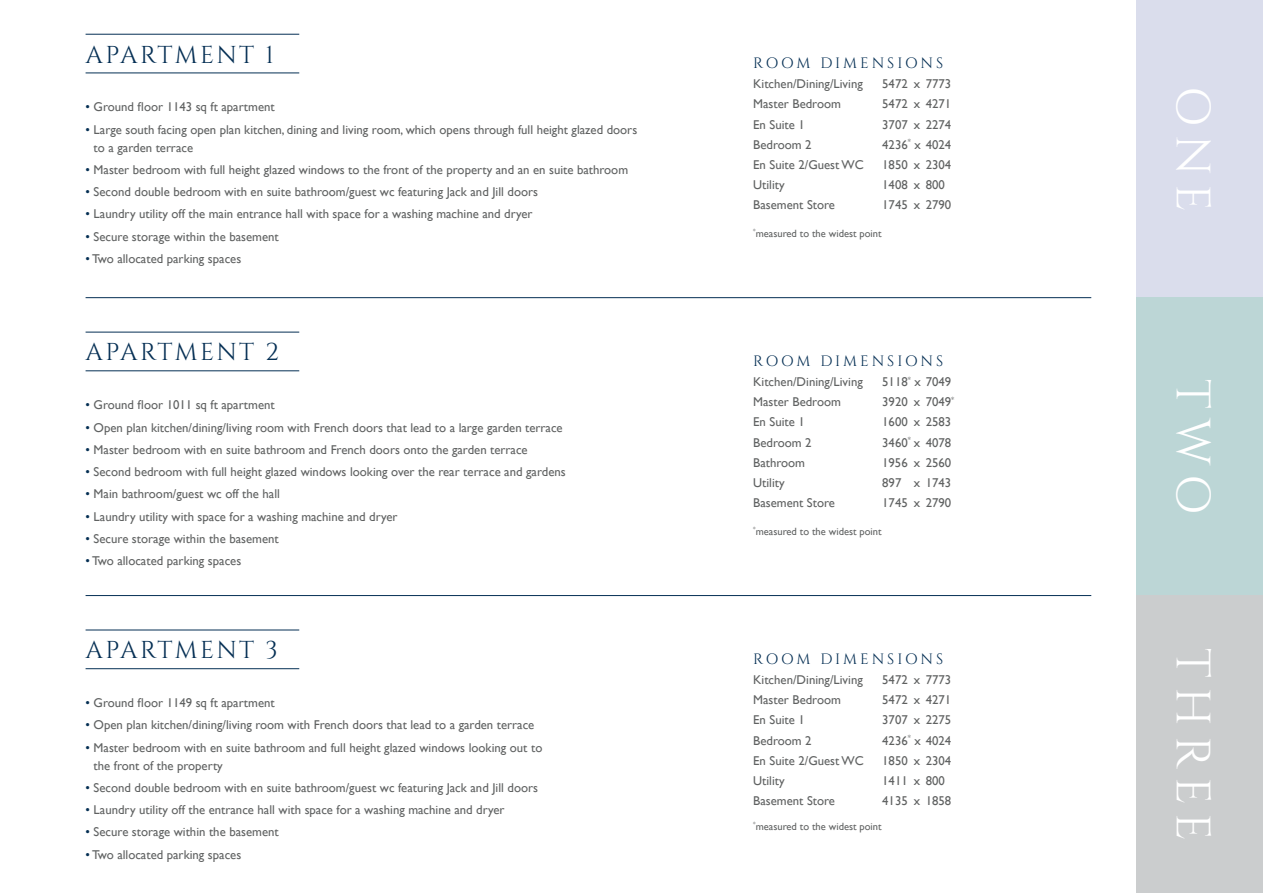
<style>
.page{position:relative;width:1263px;height:893px;background:#fff}
.page>*{position:absolute;margin:0;border:0;box-sizing:border-box;transform-origin:0 0}
.t1{font:48px "Cinzel";letter-spacing:.19em;color:#fff}
.t2{font:24.45px "Cinzel";letter-spacing:.095em;color:#052f54}
.t3{font:15px "Cinzel";letter-spacing:.195em;color:#052f54}
.t4{font:12.75px/18px "Gill Sans";color:#606262}
.t5{font:10.5px "Gill Sans";color:#606262}
.s1{color:#052f54}
</style>
<div class="page">
<div style="left:1136px;top:0;width:127px;height:298px;background:#daddec"></div>
<div style="left:1136px;top:298px;width:127px;height:297px;background:#bcd6d6"></div>
<div style="left:1136px;top:595px;width:127px;height:298px;background:#cbcdce"></div>
<hr style="left:86px;top:73px;width:213px;height:1px;background:#052f54">
<hr style="left:86px;top:34px;width:213px;height:1px;background:#052f54">
<hr style="left:86px;top:371px;width:213px;height:1px;background:#052f54">
<hr style="left:86px;top:332px;width:213px;height:1px;background:#052f54">
<hr style="left:86px;top:668px;width:213px;height:1px;background:#052f54">
<hr style="left:86px;top:630px;width:213px;height:1px;background:#052f54">
<hr style="left:86px;top:297px;width:1005px;height:1px;background:#052f54">
<hr style="left:86px;top:595px;width:1005px;height:1px;background:#052f54">
<h2 class="t2" style="left:86px;top:40px;width:190px">APARTMENT 1</h2>
<p class="t4" style="left:86px;top:98px;width:191px"><span class="s1">•</span> Ground floor 1143 sq ft apartment</p>
<p class="t4" style="left:94px;top:120px;width:545px;text-indent:-8px"><span class="s1">•</span> Large south facing open plan kitchen, dining and living room, which opens through full height glazed doors to a garden terrace</p>
<p class="t4" style="left:86px;top:160px;width:544px"><span class="s1">•</span> Master bedroom with full height glazed windows to the front of the property and an en suite bathroom</p>
<p class="t4" style="left:86px;top:183px;width:454px"><span class="s1">•</span> Second double bedroom with en suite bathroom/guest wc featuring Jack and Jill doors</p>
<p class="t4" style="left:86px;top:205px;width:449px"><span class="s1">•</span> Laundry utility off the main entrance hall with space for a washing machine and dryer</p>
<p class="t4" style="left:86px;top:227px;width:195px"><span class="s1">•</span> Secure storage within the basement</p>
<p class="t4" style="left:86px;top:249px;width:157px"><span class="s1">•</span> Two allocated parking spaces</p>
<h2 class="t2" style="left:86px;top:338px;width:195px">APARTMENT 2</h2>
<p class="t4" style="left:86px;top:396px;width:191px"><span class="s1">•</span> Ground floor 1011 sq ft apartment</p>
<p class="t4" style="left:86px;top:418px;width:479px"><span class="s1">•</span> Open plan kitchen/dining/living room with French doors that lead to a large garden terrace</p>
<p class="t4" style="left:86px;top:440px;width:444px"><span class="s1">•</span> Master bedroom with en suite bathroom and French doors onto the garden terrace</p>
<p class="t4" style="left:86px;top:463px;width:482px"><span class="s1">•</span> Second bedroom with full height glazed windows looking over the rear terrace and gardens</p>
<p class="t4" style="left:86px;top:485px;width:196px"><span class="s1">•</span> Main bathroom/guest wc off the hall</p>
<p class="t4" style="left:86px;top:507px;width:314px"><span class="s1">•</span> Laundry utility with space for a washing machine and dryer</p>
<p class="t4" style="left:86px;top:529px;width:195px"><span class="s1">•</span> Secure storage within the basement</p>
<p class="t4" style="left:86px;top:552px;width:157px"><span class="s1">•</span> Two allocated parking spaces</p>
<h2 class="t2" style="left:86px;top:636px;width:194px">APARTMENT 3</h2>
<p class="t4" style="left:86px;top:694px;width:191px"><span class="s1">•</span> Ground floor 1149 sq ft apartment</p>
<p class="t4" style="left:86px;top:716px;width:450px"><span class="s1">•</span> Open plan kitchen/dining/living room with French doors that lead to a garden terrace</p>
<p class="t4" style="left:94px;top:738px;width:450px;text-indent:-8px"><span class="s1">•</span> Master bedroom with en suite bathroom and full height glazed windows looking out to the front of the property</p>
<p class="t4" style="left:86px;top:778px;width:454px"><span class="s1">•</span> Second double bedroom with en suite bathroom/guest wc featuring Jack and Jill doors</p>
<p class="t4" style="left:86px;top:801px;width:421px"><span class="s1">•</span> Laundry utility off the entrance hall with space for a washing machine and dryer</p>
<p class="t4" style="left:86px;top:823px;width:195px"><span class="s1">•</span> Secure storage within the basement</p>
<p class="t4" style="left:86px;top:845px;width:157px"><span class="s1">•</span> Two allocated parking spaces</p>
<p class="t3" style="left:753px;top:54px;width:191px">ROOM DIMENSIONS</p>
<p class="t4" style="left:753px;top:75px;width:111px">Kitchen/Dining/Living</p>
<p class="t4" style="left:882px;top:75px;width:71px">5472 x 7773</p>
<p class="t4" style="left:753px;top:95px;width:89px">Master Bedroom</p>
<p class="t4" style="left:882px;top:95px;width:71px">5472 x 4271</p>
<p class="t4" style="left:753px;top:115px;width:53px">En Suite 1</p>
<p class="t4" style="left:882px;top:115px;width:71px">3707 x 2274</p>
<p class="t4" style="left:753px;top:135px;width:60px">Bedroom 2</p>
<p class="t4" style="left:882px;top:135px;width:70px">4236<sup>*</sup> x 4024</p>
<p class="t4" style="left:753px;top:155px;width:112px">En Suite 2/Guest WC</p>
<p class="t4" style="left:882px;top:155px;width:71px">1850 x 2304</p>
<p class="t4" style="left:753px;top:176px;width:33px">Utility</p>
<p class="t4" style="left:882px;top:176px;width:64px">1408 x 800</p>
<p class="t4" style="left:753px;top:196px;width:83px">Basement Store</p>
<p class="t4" style="left:882px;top:196px;width:71px">1745 x 2790</p>
<p class="t5" style="left:753px;top:227px;width:130px"><sup>*</sup>measured to the widest point</p>
<p class="t3" style="left:753px;top:352px;width:191px">ROOM DIMENSIONS</p>
<p class="t4" style="left:753px;top:373px;width:111px">Kitchen/Dining/Living</p>
<p class="t4" style="left:882px;top:373px;width:70px">5118<sup>*</sup> x 7049</p>
<p class="t4" style="left:753px;top:393px;width:89px">Master Bedroom</p>
<p class="t4" style="left:882px;top:393px;width:74px">3920 x 7049<sup>*</sup></p>
<p class="t4" style="left:753px;top:413px;width:53px">En Suite 1</p>
<p class="t4" style="left:882px;top:413px;width:71px">1600 x 2583</p>
<p class="t4" style="left:753px;top:433px;width:60px">Bedroom 2</p>
<p class="t4" style="left:882px;top:433px;width:70px">3460<sup>*</sup> x 4078</p>
<p class="t4" style="left:753px;top:453px;width:53px">Bathroom</p>
<p class="t4" style="left:882px;top:453px;width:71px">1956 x 2560</p>
<p class="t4" style="left:753px;top:473px;width:33px">Utility</p>
<p class="t4" style="left:882px;top:473px;width:71px">897 x 1743</p>
<p class="t4" style="left:753px;top:494px;width:83px">Basement Store</p>
<p class="t4" style="left:882px;top:494px;width:71px">1745 x 2790</p>
<p class="t5" style="left:753px;top:525px;width:130px"><sup>*</sup>measured to the widest point</p>
<p class="t3" style="left:753px;top:650px;width:191px">ROOM DIMENSIONS</p>
<p class="t4" style="left:753px;top:671px;width:111px">Kitchen/Dining/Living</p>
<p class="t4" style="left:882px;top:671px;width:71px">5472 x 7773</p>
<p class="t4" style="left:753px;top:691px;width:89px">Master Bedroom</p>
<p class="t4" style="left:882px;top:691px;width:71px">5472 x 4271</p>
<p class="t4" style="left:753px;top:711px;width:53px">En Suite 1</p>
<p class="t4" style="left:882px;top:711px;width:71px">3707 x 2275</p>
<p class="t4" style="left:753px;top:731px;width:60px">Bedroom 2</p>
<p class="t4" style="left:882px;top:731px;width:70px">4236<sup>*</sup> x 4024</p>
<p class="t4" style="left:753px;top:751px;width:112px">En Suite 2/Guest WC</p>
<p class="t4" style="left:882px;top:751px;width:71px">1850 x 2304</p>
<p class="t4" style="left:753px;top:771px;width:33px">Utility</p>
<p class="t4" style="left:882px;top:771px;width:64px">1411 x 800</p>
<p class="t4" style="left:753px;top:791px;width:83px">Basement Store</p>
<p class="t4" style="left:882px;top:791px;width:71px">4135 x 1858</p>
<p class="t5" style="left:753px;top:820px;width:130px"><sup>*</sup>measured to the widest point</p>
<h1 class="t1" style="left:1221px;top:86px;width:128px;rotate:90deg">ONE</h1>
<h1 class="t1" style="left:1221px;top:379px;width:137px;rotate:90deg">TWO</h1>
<h1 class="t1" style="left:1221px;top:648px;width:195px;rotate:90deg">THREE</h1>
</div>
